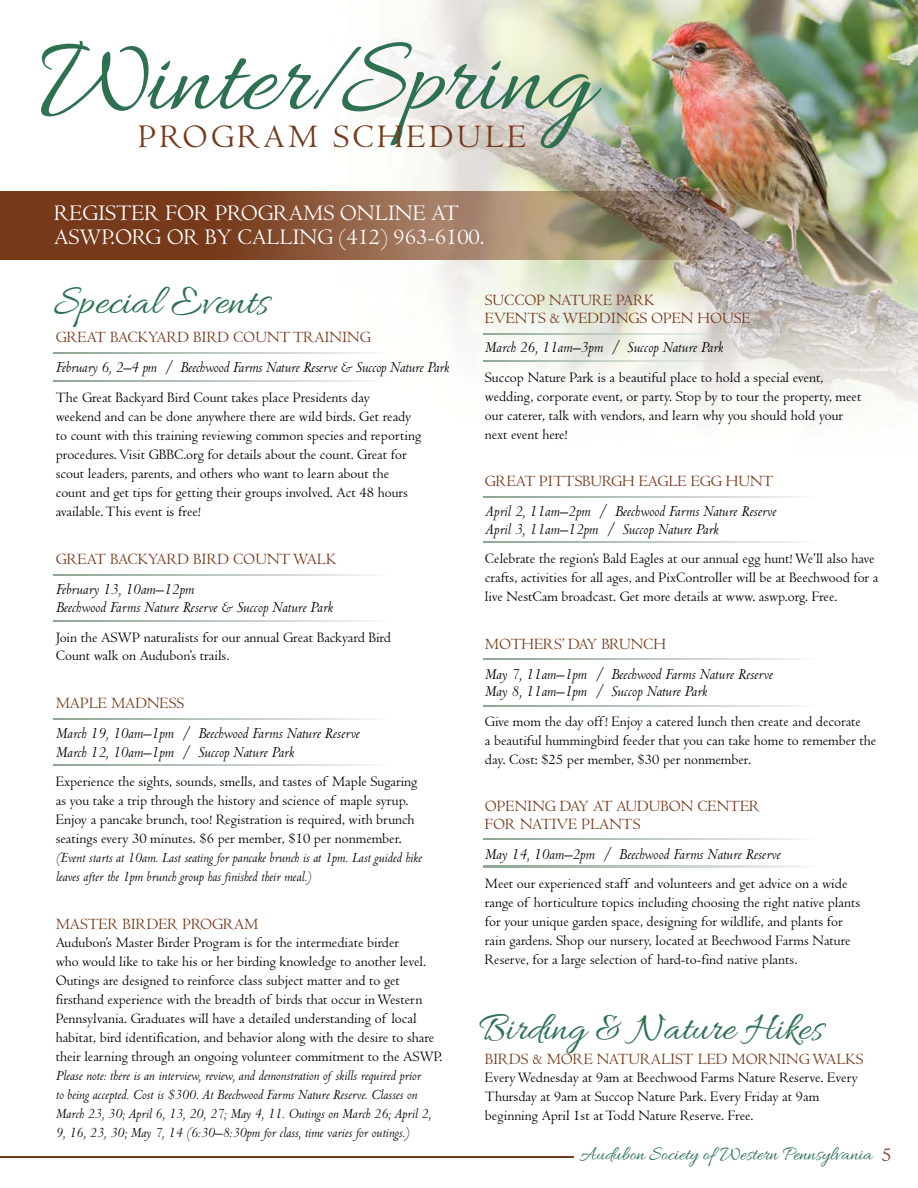
<style>
.page{position:relative;width:918px;height:1188px;background:#fff}
.page>*{position:absolute;margin:0;border:0;box-sizing:border-box;transform-origin:0 0}
.t1{font:110.25px "Allura";color:#2d7150}
.t2{font:42.75px "Allura";color:#2d7150}
.t3{font:40.65px "Allura";color:#2d7150}
.t4{font:34.05px "Centaur";letter-spacing:.1em;color:#76391b}
.t5{font:23.1px/24px "Centaur";color:#fff}
.t6{font:20.1px "Allura";color:#2d7150}
.t7{font:italic 16.2px/17.5px "Centaur";color:#000}
.t8{font:16.2px/17.5px "Centaur";color:#76391b}
.t9{font:14.85px/18.9px "Centaur";color:#000}
.t10{font:italic 14.85px/18.9px "Centaur";color:#000}
.s1{font-family:"Centaur";color:#76391b}
</style>
<div class="page">
<img style="left:0;top:0;width:918px;height:1158px">
<hr style="left:0;top:1156px;width:574px;height:1px;background:#76391b">
<svg style="left:54px;top:352px;width:333px;height:1px"></svg>
<svg style="left:54px;top:380px;width:333px;height:1px"></svg>
<svg style="left:54px;top:718px;width:333px;height:1px"></svg>
<svg style="left:54px;top:764px;width:333px;height:2px"></svg>
<svg style="left:54px;top:574px;width:333px;height:1px"></svg>
<svg style="left:54px;top:620px;width:333px;height:2px"></svg>
<img style="left:0;top:191px;width:918px;height:68px">
<svg style="left:483px;top:333px;width:334px;height:1px"></svg>
<svg style="left:483px;top:361px;width:334px;height:1px"></svg>
<svg style="left:483px;top:839px;width:334px;height:1px"></svg>
<svg style="left:483px;top:866px;width:334px;height:1px"></svg>
<svg style="left:483px;top:496px;width:334px;height:1px"></svg>
<svg style="left:483px;top:541px;width:334px;height:1px"></svg>
<svg style="left:483px;top:658px;width:334px;height:1px"></svg>
<svg style="left:483px;top:705px;width:334px;height:1px"></svg>
<h1 class="t1" style="left:40px;top:18px;width:555px">Winter/Spring</h1>
<h3 class="t4" style="left:138px;top:118px;width:390px">PROGRAM SCHEDULE</h3>
<h3 class="t5" style="left:54px;top:201px;width:432px">REGISTER FOR PROGRAMS ONLINE AT<br>ASWP.ORG OR BY CALLING (412) 963-6100.</h3>
<h2 class="t2" style="left:54px;top:278px;width:216px">Special Events</h2>
<p class="t8" style="left:56px;top:329px;width:317px">GREAT BACKYARD BIRD COUNT TRAINING</p>
<p class="t7" style="left:56px;top:359px;width:395px">February 6, 2–4 pm / Beechwood Farms Nature Reserve &amp; Succop Nature Park</p>
<p class="t9" style="left:56px;top:388px;width:367px">The Great Backyard Bird Count takes place Presidents day<br>weekend and can be done anywhere there are wild birds. Get ready to count with this training reviewing common species and reporting procedures. Visit GBBC.org for details about the count. Great for scout leaders, parents, and others who want to learn about the count and get tips for getting their groups involved. Act 48 hours available. This event is free!</p>
<p class="t8" style="left:56px;top:551px;width:282px">GREAT BACKYARD BIRD COUNT WALK</p>
<p class="t7" style="left:56px;top:581px;width:279px">February 13, 10am–12pm<br>Beechwood Farms Nature Reserve &amp; Succop Nature Park</p>
<p class="t9" style="left:56px;top:628px;width:337px">Join the ASWP naturalists for our annual Great Backyard Bird<br>Count walk on Audubon’s trails.</p>
<p class="t8" style="left:56px;top:694px;width:130px">MAPLE MADNESS</p>
<p class="t7" style="left:56px;top:724px;width:305px;line-height:18.9px">March 19, 10am–1pm / Beechwood Farms Nature Reserve<br>March 12, 10am–1pm / Succop Nature Park</p>
<p class="t9" style="left:56px;top:773px;width:363px">Experience the sights, sounds, smells, and tastes of Maple Sugaring as you take a trip through the history and science of maple syrup.<br>Enjoy a pancake brunch, too! Registration is required, with brunch seatings every 30 minutes. $6 per member, $10 per nonmember.</p>
<p class="t10" style="left:56px;top:849px;width:368px">(Event starts at 10am. Last seating for pancake brunch is at 1pm. Last guided hike leaves after the 1pm brunch group has finished their meal.)</p>
<p class="t8" style="left:56px;top:915px;width:204px">MASTER BIRDER PROGRAM</p>
<p class="t9" style="left:56px;top:934px;width:388px">Audubon’s Master Birder Program is for the intermediate birder<br>who would like to take his or her birding knowledge to another level.<br>Outings are designed to reinforce class subject matter and to get firsthand experience with the breadth of birds that occur in Western Pennsylvania. Graduates will have a detailed understanding of local habitat, bird identification, and behavior along with the desire to share their learning through an ongoing volunteer commitment to the ASWP.</p>
<p class="t10" style="left:56px;top:1067px;width:377px">Please note: there is an interview, review, and demonstration of skills required prior to being accepted. Cost is $300. At Beechwood Farms Nature Reserve. Classes on March 23, 30; April 6, 13, 20, 27; May 4, 11. Outings on March 26; April 2, 9, 16, 23, 30; May 7, 14 (6:30–8:30pm for class, time varies for outings.)</p>
<p class="t8" style="left:485px;top:292px;width:267px">SUCCOP NATURE PARK<br>EVENTS &amp; WEDDINGS OPEN HOUSE</p>
<p class="t7" style="left:485px;top:339px;width:240px">March 26, 11am–3pm / Succop Nature Park</p>
<p class="t9" style="left:485px;top:368px;width:378px">Succop Nature Park is a beautiful place to hold a special event, wedding, corporate event, or party. Stop by to tour the property, meet our caterer, talk with vendors, and learn why you should hold your next event here!</p>
<p class="t8" style="left:485px;top:473px;width:290px">GREAT PITTSBURGH EAGLE EGG HUNT</p>
<p class="t7" style="left:485px;top:503px;width:293px">April 2, 11am–2pm / Beechwood Farms Nature Reserve<br>April 3, 11am–12pm / Succop Nature Park</p>
<p class="t9" style="left:485px;top:550px;width:395px">Celebrate the region’s Bald Eagles at our annual egg hunt! We’ll also have crafts, activities for all ages, and PixController will be at Beechwood for a live NestCam broadcast. Get more details at www. aswp.org. Free.</p>
<p class="t8" style="left:485px;top:635px;width:182px">MOTHERS’ DAY BRUNCH</p>
<p class="t7" style="left:485px;top:665px;width:289px">May 7, 11am–1pm / Beechwood Farms Nature Reserve<br>May 8, 11am–1pm / Succop Nature Park</p>
<p class="t9" style="left:485px;top:712px;width:393px">Give mom the day off! Enjoy a catered lunch then create and decorate<br>a beautiful hummingbird feeder that you can take home to remember the day. Cost: $25 per member, $30 per nonmember.</p>
<p class="t8" style="left:485px;top:798px;width:277px">OPENING DAY AT AUDUBON CENTER<br>FOR NATIVE PLANTS</p>
<p class="t7" style="left:485px;top:845px;width:297px">May 14, 10am–2pm / Beechwood Farms Nature Reserve</p>
<p class="t9" style="left:485px;top:875px;width:377px">Meet our experienced staff and volunteers and get advice on a wide range of horticulture topics including choosing the right native plants for your unique garden space, designing for wildlife, and plants for rain gardens. Shop our nursery, located at Beechwood Farms Nature Reserve, for a large selection of hard-to-find native plants.</p>
<h3 class="t3" style="left:479px;top:1005px;width:346px">Birding &amp; Nature Hikes</h3>
<p class="t8" style="left:485px;top:1050px;width:380px">BIRDS &amp; MORE NATURALIST LED MORNING WALKS</p>
<p class="t9" style="left:485px;top:1069px;width:374px">Every Wednesday at 9am at Beechwood Farms Nature Reserve. Every<br>Thursday at 9am at Succop Nature Park. Every Friday at 9am beginning April 1st at Todd Nature Reserve. Free.</p>
<h3 class="t6" style="left:579px;top:1143px;width:313px">Audubon Society of Western Pennsylvania <span class="s1">5</span></h3>
</div>
